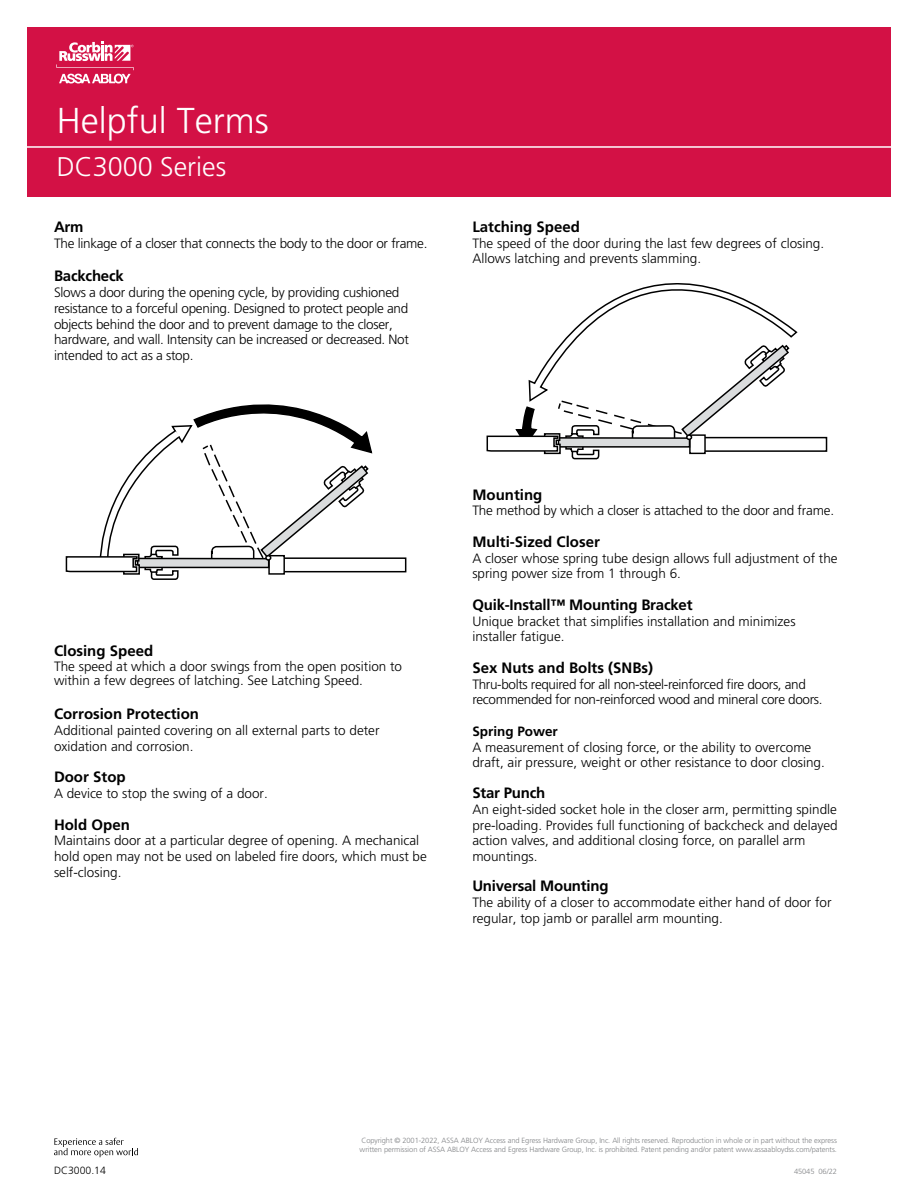
<style>
.page{position:relative;width:918px;height:1188px;background:#fff}
.page>*{position:absolute;margin:0;border:0;box-sizing:border-box;transform-origin:0 0}
.t1{font:300 36px "Frutiger LT Pro";color:#fff}
.t2{font:300 27px "Frutiger LT Pro";color:#fff}
.t3{font:700 15px "Frutiger LT Pro";color:#000}
.t4{font:300 13.5px/15.8px "Frutiger LT Pro";color:#000}
.t5{font:300 13.5px/15.8px "Frutiger LT Pro";letter-spacing:-.02em;color:#000}
.t6{font:300 13.5px/15.8px "Frutiger LT Pro";letter-spacing:-.025em;color:#000}
.t7{font:700 13.5px "Frutiger LT Pro";color:#000}
.t8{font:300 10.5px "Frutiger LT Pro";color:#000}
.t9{font:300 7.5px/9px "A1 AB+PGRPII+Frutiger LT Pro";letter-spacing:-.01em;color:#808285}
.t10{font:300 7.5px "A1 BF+PGRPII+Frutiger LT Pro";letter-spacing:-.01em;color:#808285}
</style>
<div class="page">
<svg style="left:54px;top:1138px;width:84px;height:19px"></svg>
<div style="left:27px;top:27px;width:864px;height:169px;background:#d31145"></div>
<hr style="left:13px;top:146px;width:891px;height:2px;background:#fff">
<svg style="left:56px;top:42px;width:78px;height:42px"></svg>
<div style="left:281px;top:557px;width:125px;height:15px;background:#fff;border:2px solid #000"></div>
<svg style="left:66px;top:404px;width:307px;height:176px"></svg>
<div style="left:702px;top:437px;width:125px;height:15px;border:2px solid #000"></div>
<svg style="left:486px;top:283px;width:313px;height:177px"></svg>
<h1 class="t1" style="left:57px;top:99px;width:214px">Helpful Terms</h1>
<h2 class="t2" style="left:57px;top:151px;width:171px">DC3000 Series</h2>
<p class="t3" style="left:54px;top:218px;width:31px">Arm</p>
<p class="t5" style="left:54px;top:235px;width:375px">The linkage of a closer that connects the body to the door or frame.</p>
<p class="t3" style="left:54px;top:267px;width:71px">Backcheck</p>
<p class="t5" style="left:54px;top:285px;width:357px">Slows a door during the opening cycle, by providing cushioned resistance to a forceful opening. Designed to protect people and objects behind the door and to prevent damage to the closer, hardware, and wall. Intensity can be increased or decreased. Not intended to act as a stop.</p>
<p class="t3" style="left:472px;top:218px;width:109px">Latching Speed</p>
<p class="t4" style="left:472px;top:235px;width:353px">The speed of the door during the last few degrees of closing.<br>Allows latching and prevents slamming.</p>
<p class="t3" style="left:54px;top:641px;width:101px">Closing Speed</p>
<p class="t4" style="left:54px;top:658px;width:350px;line-height:15px">The speed at which a door swings from the open position to within a few degrees of latching. See Latching Speed.</p>
<p class="t3" style="left:54px;top:705px;width:147px">Corrosion Protection</p>
<p class="t4" style="left:54px;top:723px;width:327px">Additional painted covering on all external parts to deter oxidation and corrosion.</p>
<p class="t3" style="left:54px;top:768px;width:73px">Door Stop</p>
<p class="t4" style="left:54px;top:786px;width:215px">A device to stop the swing of a door.</p>
<p class="t3" style="left:54px;top:815px;width:77px">Hold Open</p>
<p class="t4" style="left:54px;top:833px;width:374px">Maintains door at a particular degree of opening. A mechanical hold open may not be used on labeled fire doors, which must be self-closing.</p>
<p class="t3" style="left:472px;top:485px;width:71px">Mounting</p>
<p class="t4" style="left:472px;top:503px;width:363px">The method by which a closer is attached to the door and frame.</p>
<p class="t3" style="left:472px;top:533px;width:129px">Multi-Sized Closer</p>
<p class="t4" style="left:472px;top:550px;width:367px">A closer whose spring tube design allows full adjustment of the spring power size from 1 through 6.</p>
<p class="t3" style="left:472px;top:596px;width:222px">Quik-Install™ Mounting Bracket</p>
<p class="t4" style="left:472px;top:613px;width:325px">Unique bracket that simplifies installation and minimizes installer fatigue.</p>
<p class="t3" style="left:472px;top:659px;width:182px">Sex Nuts and Bolts (SNBs)</p>
<p class="t6" style="left:472px;top:676px;width:352px">Thru-bolts required for all non-steel-reinforced fire doors, and recommended for non-reinforced wood and mineral core doors.</p>
<p class="t7" style="left:472px;top:723px;width:87px">Spring Power</p>
<p class="t4" style="left:472px;top:739px;width:354px">A measurement of closing force, or the ability to overcome draft, air pressure, weight or other resistance to door closing.</p>
<p class="t3" style="left:472px;top:784px;width:74px">Star Punch</p>
<p class="t4" style="left:472px;top:801px;width:367px">An eight-sided socket hole in the closer arm, permitting spindle pre-loading. Provides full functioning of backcheck and delayed action valves, and additional closing force, on parallel arm mountings.</p>
<p class="t3" style="left:472px;top:877px;width:138px">Universal Mounting</p>
<p class="t4" style="left:472px;top:894px;width:361px">The ability of a closer to accommodate either hand of door for regular, top jamb or parallel arm mounting.</p>
<p class="t9" style="left:360px;top:1136px;width:479px">Copyright © 2001-2022, ASSA ABLOY Access and Egress Hardware Group, Inc. All rights reserved. Reproduction in whole or in part without the express written permission of ASSA ABLOY Access and Egress Hardware Group, Inc. is prohibited. Patent pending and/or patent www.assaabloydss.com/patents.</p>
<p class="t8" style="left:54px;top:1164px;width:53px">DC3000.14</p>
<p class="t10" style="left:794px;top:1167px;width:44px">45045 06/22</p>
</div>
